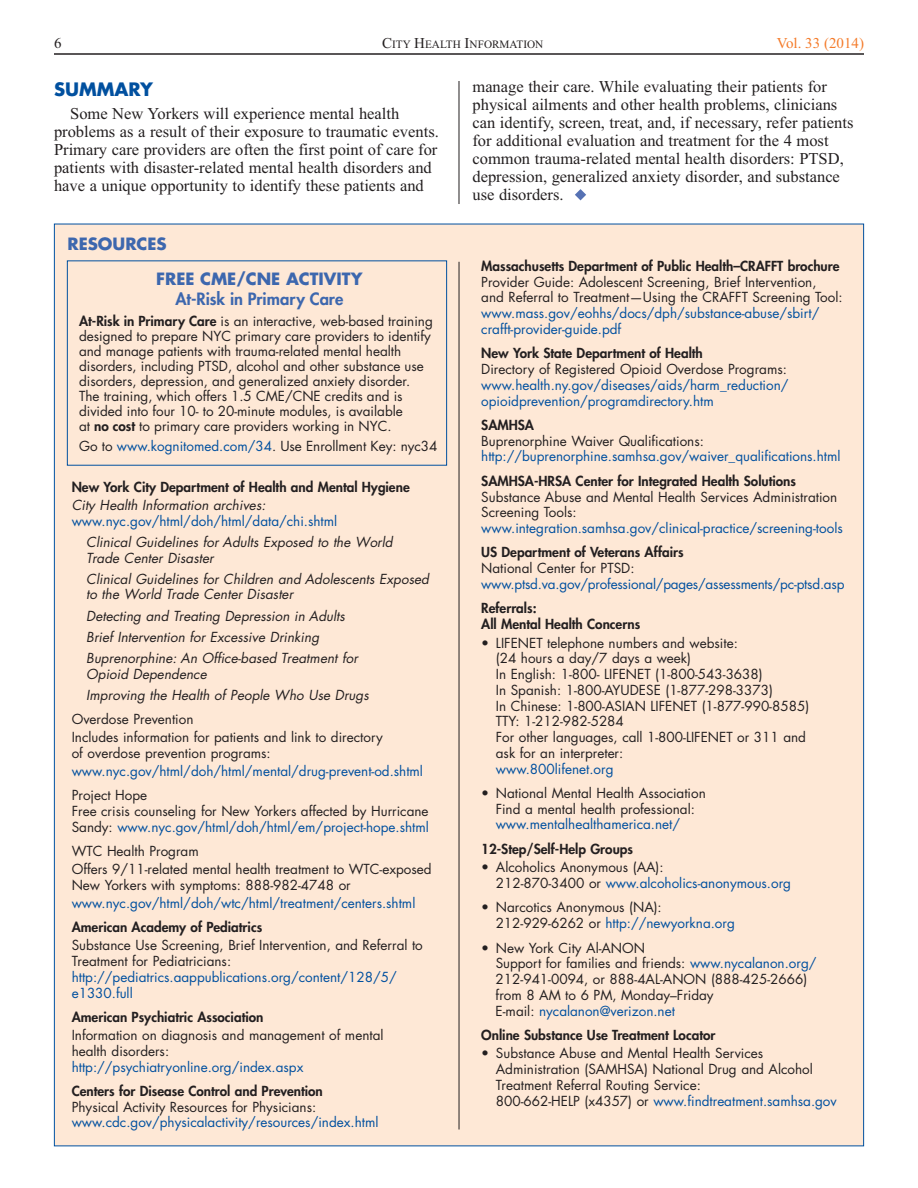
<style>
.page{position:relative;width:918px;height:1188px;background:#fff}
.page>*{position:absolute;margin:0;border:0;box-sizing:border-box;transform-origin:0 0}
.t1{font:700 18px "Futura";color:#01509f}
.t2{font:16.5px/18px "Times New Roman";color:#231f20}
.t3{font:700 16.5px "Futura";color:#3d67ae}
.t4{font:800 16.5px "Futura";color:#3d67ae}
.t5{font:15px "Times New Roman";color:#f47b2a}
.t6{font:15px "Times New Roman";color:#231f20}
.t7{font:13.5px/15.8px "Futura";color:#231f20}
.t8{font:13.5px/15.8px "Futura";color:#01509f}
.t9{font:800 13.5px/15.8px "Futura";color:#231f20}
.t10{font:italic 13.5px/21.1px "Futura";letter-spacing:.005em;color:#231f20}
.t11{font:11.25px "Times New Roman";color:#231f20}
.s1{font-size:15px}
.s2{font-weight:800}
.s3{color:#01509f}
</style>
<div class="page">
<svg style="left:575px;top:189px;width:11px;height:11px"></svg>
<hr style="left:459px;top:81px;width:1px;height:123px;background:#231f20">
<hr style="left:54px;top:53px;width:810px;height:2px;background:#231f20">
<div style="left:55px;top:224px;width:808px;height:922px;background:#fee8d6"></div>
<hr style="left:459px;top:262px;width:1px;height:868px;background:#231f20">
<div style="left:67px;top:260px;width:380px;height:206px;border:1px solid #01509f"></div>
<p class="t6" style="left:54px;top:34px;width:9px">6</p>
<p class="t11" style="left:382px;top:37px;width:163px"><span class="s1">C</span>ITY <span class="s1">H</span>EAlTH <span class="s1">I</span>NFORMATION</p>
<p class="t5" style="left:777px;top:34px;width:89px">Vol. 33 (2014)</p>
<h1 class="t1" style="left:54px;top:81px;width:100px">SUMMARY</h1>
<p class="t2" style="left:54px;top:105px;width:386px;text-indent:16px">Some New Yorkers will experience mental health problems as a result of their exposure to traumatic events.<br>Primary care providers are often the first point of care for patients with disaster-related mental health disorders and have a unique opportunity to identify these patients and</p>
<p class="t3" style="left:68px;top:236px;width:101px">RESOURCES</p>
<p class="t3" style="left:156px;top:271px;width:208px">FREE CME/CNE ACTIVITY</p>
<p class="t4" style="left:175px;top:291px;width:169px">At-Risk in Primary Care</p>
<p class="t7" style="left:79px;top:315px;width:355px;line-height:15px"><span class="s2">At-Risk in Primary Care</span> is an interactive, web-based training designed to prepare NYC primary care providers to identify and manage patients with trauma-related mental health disorders, including PTSD, alcohol and other substance use disorders, depression, and generalized anxiety disorder.<br>The training, which offers 1.5 CME/CNE credits and is divided into four 10- to 20-minute modules, is available<br>at <span class="s2">no cost</span> to primary care providers working in NYC.</p>
<p class="t7" style="left:79px;top:440px;width:360px">Go to <span class="s3">www.kognitomed.com/34</span>. Use Enrollment Key: nyc34</p>
<p class="t9" style="left:72px;top:480px;width:340px">New York City Department of Health and Mental Hygiene</p>
<p class="t10" style="left:72px;top:496px;width:195px">City Health Information archives:</p>
<p class="t8" style="left:72px;top:514px;width:267px">www.nyc.gov/html/doh/html/data/chi.shtml</p>
<p class="t10" style="left:86px;top:535px;width:308px;line-height:15.8px">Clinical Guidelines for Adults Exposed to the World<br>Trade Center Disaster</p>
<p class="t10" style="left:86px;top:572px;width:344px;line-height:15.8px">Clinical Guidelines for Children and Adolescents Exposed to the World Trade Center Disaster</p>
<p class="t10" style="left:86px;top:606px;width:273px">Detecting and Treating Depression in Adults<br>Brief Intervention for Excessive Drinking<br>Buprenorphine: An Office-based Treatment for</p>
<p class="t10" style="left:86px;top:664px;width:284px">Opioid Dependence<br>Improving the Health of People Who Use Drugs</p>
<p class="t7" style="left:72px;top:712px;width:313px;line-height:17.9px">Overdose Prevention<br>Includes information for patients and link to directory</p>
<p class="t7" style="left:72px;top:746px;width:201px">of overdose prevention programs:</p>
<p class="t8" style="left:72px;top:764px;width:353px">www.nyc.gov/html/doh/html/mental/drug-prevent-od.shtml</p>
<p class="t7" style="left:72px;top:789px;width:359px">Project Hope<br>Free crisis counseling for New Yorkers affected by Hurricane<br>Sandy: <span class="s3">www.nyc.gov/html/doh/html/em/project-hope.shtml</span></p>
<p class="t7" style="left:72px;top:843px;width:361px;line-height:17.9px">WTC Health Program<br>Offers 9/11-related mental health treatment to WTC-exposed</p>
<p class="t7" style="left:72px;top:878px;width:281px">New Yorkers with symptoms: 888-982-4748 or</p>
<p class="t8" style="left:72px;top:896px;width:345px">www.nyc.gov/html/doh/wtc/html/treatment/centers.shtml</p>
<p class="t9" style="left:72px;top:920px;width:192px">American Academy of Pediatrics</p>
<p class="t7" style="left:72px;top:939px;width:353px">Substance Use Screening, Brief Intervention, and Referral to<br>Treatment for Pediatricians:</p>
<p class="t8" style="left:72px;top:970px;width:327px">http://pediatrics.aappublications.org/content/128/5/ e1330.full</p>
<p class="t9" style="left:72px;top:1010px;width:193px">American Psychiatric Association</p>
<p class="t7" style="left:72px;top:1028px;width:313px">Information on diagnosis and management of mental health disorders:</p>
<p class="t8" style="left:72px;top:1060px;width:233px">http://psychiatryonline.org/index.aspx</p>
<p class="t9" style="left:72px;top:1084px;width:253px">Centers for Disease Control and Prevention</p>
<p class="t7" style="left:72px;top:1100px;width:246px">Physical Activity Resources for Physicians:</p>
<p class="t8" style="left:72px;top:1116px;width:308px">www.cdc.gov/physicalactivity/resources/index.html</p>
<p class="t2" style="left:473px;top:78px;width:382px">manage their care. While evaluating their patients for physical ailments and other health problems, clinicians can identify, screen, treat, and, if necessary, refer patients for additional evaluation and treatment for the 4 most common trauma-related mental health disorders: PTSD, depression, generalized anxiety disorder, and substance use disorders.</p>
<p class="t9" style="left:481px;top:259px;width:360px">Massachusetts Department of Public Health–CRAFFT brochure</p>
<p class="t7" style="left:481px;top:275px;width:363px">Provider Guide: Adolescent Screening, Brief Intervention, and Referral to Treatment—Using the CRAFFT Screening Tool:</p>
<p class="t8" style="left:481px;top:307px;width:340px">www.mass.gov/eohhs/docs/dph/substance-abuse/sbirt/ crafft-provider-guide.pdf</p>
<p class="t9" style="left:481px;top:346px;width:223px">New York State Department of Health</p>
<p class="t7" style="left:481px;top:362px;width:307px">Directory of Registered Opioid Overdose Programs:</p>
<p class="t8" style="left:481px;top:378px;width:309px">www.health.ny.gov/diseases/aids/harm_reduction/ opioidprevention/programdirectory.htm</p>
<p class="t9" style="left:481px;top:418px;width:54px">SAMHSA</p>
<p class="t7" style="left:481px;top:434px;width:224px">Buprenorphine Waiver Qualifications:</p>
<p class="t8" style="left:481px;top:450px;width:361px">http://buprenorphine.samhsa.gov/waiver_qualifications.html</p>
<p class="t9" style="left:481px;top:474px;width:316px">SAMHSA-HRSA Center for Integrated Health Solutions</p>
<p class="t7" style="left:481px;top:490px;width:358px">Substance Abuse and Mental Health Services Administration<br>Screening Tools:</p>
<p class="t8" style="left:481px;top:521px;width:363px">www.integration.samhsa.gov/clinical-practice/screening-tools</p>
<p class="t9" style="left:481px;top:546px;width:204px">US Department of Veterans Affairs</p>
<p class="t7" style="left:481px;top:562px;width:155px">National Center for PTSD:</p>
<p class="t8" style="left:481px;top:577px;width:365px">www.ptsd.va.gov/professional/pages/assessments/pc-ptsd.asp</p>
<p class="t9" style="left:481px;top:602px;width:161px">Referrals:<br>All Mental Health Concerns</p>
<p class="t7" style="left:496px;top:636px;width:315px;text-indent:-15px">• LIFENET telephone numbers and website:<br>(24 hours a day/7 days a week)<br>In English: 1-800- LIFENET (1-800-543-3638)<br>In Spanish: 1-800-AYUDESE (1-877-298-3373)<br>In Chinese: 1-800-ASIAN LIFENET (1-877-990-8585)<br>TTY: 1-212-982-5284<br>For other languages, call 1-800-LIFENET or 311 and ask for an interpreter:</p>
<p class="t8" style="left:496px;top:762px;width:119px">www.800lifenet.org</p>
<p class="t7" style="left:481px;top:786px;width:226px;text-align:center">• National Mental Health Association<br>Find a mental health professional:</p>
<p class="t8" style="left:496px;top:818px;width:186px">www.mentalhealthamerica.net/</p>
<p class="t9" style="left:481px;top:842px;width:153px">12-Step/Self-Help Groups</p>
<p class="t7" style="left:496px;top:861px;width:297px;text-indent:-15px">• Alcoholics Anonymous (AA):<br>212-870-3400 or <span class="s3">www.alcoholics-anonymous.org</span></p>
<p class="t7" style="left:496px;top:901px;width:241px;text-indent:-14px">• Narcotics Anonymous (NA):<br>212-929-6262 or <span class="s3">http://newyorkna.org</span></p>
<p class="t7" style="left:496px;top:941px;width:322px;text-indent:-14px">• New York City Al-ANON<br>Support for families and friends: <span class="s3">www.nycalanon.org/ </span>212-941-0094, or 888-4AL-ANON (888-425-2666) from 8 AM to 6 PM, Monday–Friday<br>E-mail: <span class="s3">nycalanon@verizon.net</span></p>
<p class="t9" style="left:481px;top:1028px;width:236px">Online Substance Use Treatment Locator</p>
<p class="t7" style="left:496px;top:1047px;width:342px;text-indent:-15px">• Substance Abuse and Mental Health Services Administration (SAMHSA) National Drug and Alcohol Treatment Referral Routing Service:<br>800-662-HELP (x4357) or <span class="s3">www.findtreatment.samhsa.gov</span></p>
</div>
